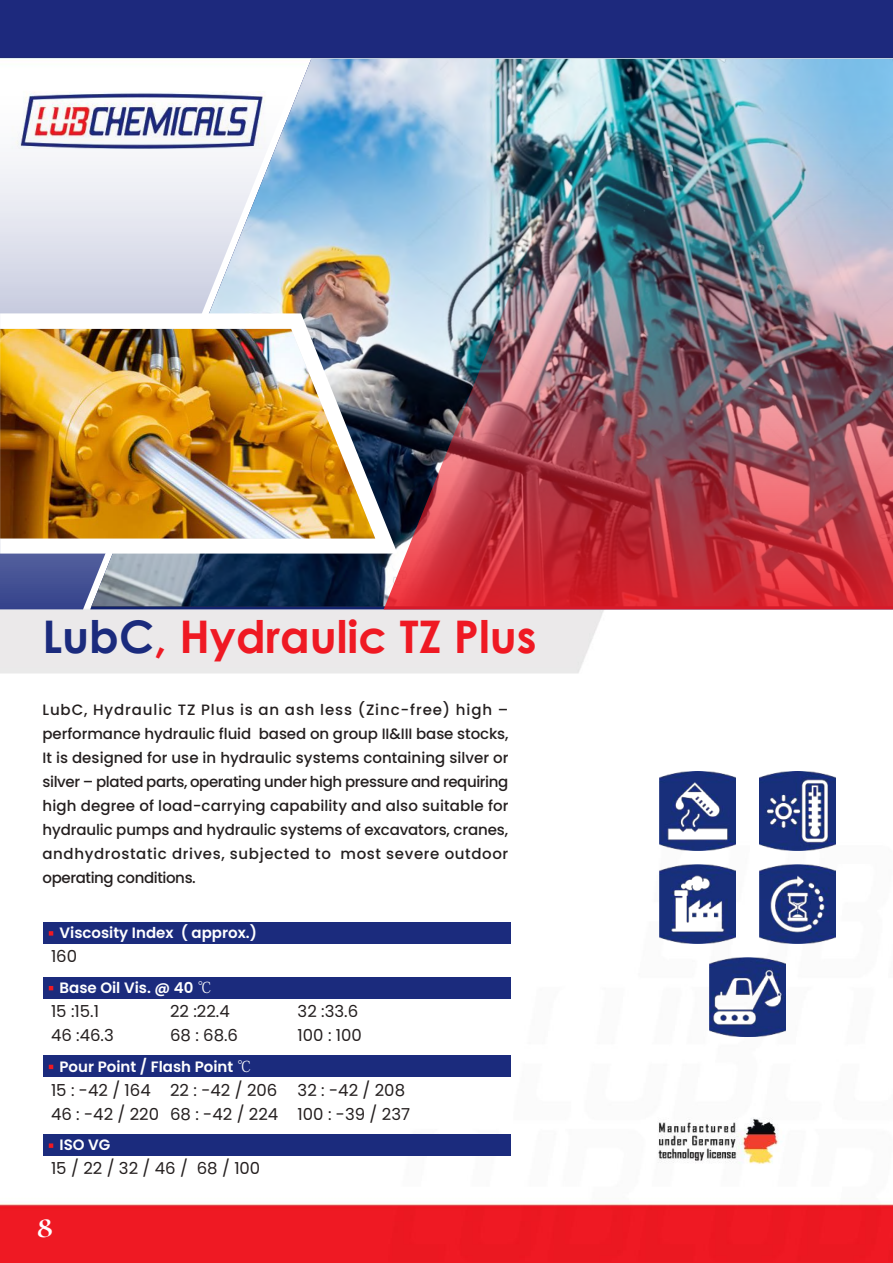
<style>
.page{position:relative;width:893px;height:1263px;background:#fff}
.page>*{position:absolute;margin:0;border:0;box-sizing:border-box;transform-origin:0 0}
.t1{font:700 45px "Century Gothic";color:#ef1923}
.t2{font:27px "Luminari";color:#fff}
.t3{font:16.5px "Poppins";color:#241f1f}
.t4{font:500 15px "Poppins";letter-spacing:.005em;color:#241f1f}
.t5{font:500 15px/24px "Poppins";letter-spacing:.06em;color:#241f1f;text-align:right}
.t6{font:500 15px/24px "Poppins";letter-spacing:.04em;color:#241f1f}
.t7{font:600 15px "Poppins";color:#fff}
.t8{font:500 15px "Poppins";letter-spacing:-.025em;color:#241f1f}
.s1{color:#1b2b7d}
.s2{font-family:"Koz Min Pr 6 N";font-weight:400}
</style>
<div class="page">
<img style="left:0;top:0;width:893px;height:1263px">
<svg style="left:0;top:59px;width:90px;height:550px"></svg>
<img style="left:91px;top:59px;width:293px;height:548px">
<svg style="left:0;top:313px;width:384px;height:241px"></svg>
<img style="left:0;top:329px;width:375px;height:209px">
<img style="left:659px;top:772px;width:76px;height:78px">
<img style="left:759px;top:772px;width:76px;height:78px">
<img style="left:659px;top:865px;width:76px;height:79px">
<img style="left:759px;top:865px;width:76px;height:79px">
<img style="left:709px;top:958px;width:76px;height:79px">
<div style="left:43px;top:922px;width:467px;height:21px;background:#1b2b7d"></div>
<svg style="left:49px;top:931px;width:4px;height:4px"></svg>
<div style="left:43px;top:977px;width:467px;height:21px;background:#1b2b7d"></div>
<svg style="left:49px;top:986px;width:4px;height:4px"></svg>
<div style="left:43px;top:1056px;width:467px;height:21px;background:#1b2b7d"></div>
<svg style="left:49px;top:1065px;width:4px;height:4px"></svg>
<div style="left:43px;top:1134px;width:467px;height:21px;background:#1b2b7d"></div>
<svg style="left:49px;top:1143px;width:4px;height:5px"></svg>
<img style="left:384px;top:59px;width:509px;height:550px">
<h1 class="t1" style="left:43px;top:602px;width:496px"><span class="s1">LubC</span>, Hydraulic TZ Plus</h1>
<p class="t5" style="left:43px;top:698px;width:468px">LubC, Hydraulic TZ Plus is an ash less (Zinc-free) high – based on group &amp;I I III base stocks,</p>
<p class="t4" style="left:43px;top:725px;width:210px">performance hydraulic fluid</p>
<p class="t4" style="left:43px;top:749px;width:468px">It is designed for use in hydraulic systems containing silver or</p>
<p class="t8" style="left:43px;top:773px;width:467px">silver – plated parts, operating under high pressure and requiring</p>
<p class="t4" style="left:43px;top:797px;width:468px">high degree of load-carrying capability and also suitable for</p>
<p class="t4" style="left:43px;top:821px;width:467px">hydraulic pumps and hydraulic systems of excavators, cranes,</p>
<p class="t6" style="left:341px;top:842px;width:169px">most severe outdoor</p>
<p class="t6" style="left:43px;top:842px;width:290px">andhydrostatic drives, subjected to operating conditions.</p>
<p class="t7" style="left:181px;top:924px;width:78px">( approx (.</p>
<p class="t7" style="left:60px;top:924px;width:116px">Viscosity Index</p>
<p class="t3" style="left:51px;top:947px;width:28px">160</p>
<p class="t7" style="left:60px;top:979px;width:154px">Base Oil Vis @. 40 <span class="s2">°C</span></p>
<p class="t3" style="left:51px;top:1001px;width:49px">15 :15.1</p>
<p class="t3" style="left:170px;top:1001px;width:61px">22 :22.4</p>
<p class="t3" style="left:298px;top:1001px;width:62px">32 :33.6</p>
<p class="t3" style="left:51px;top:1025px;width:64px">46 :46.3</p>
<p class="t7" style="left:60px;top:1057px;width:194px">Pour Point / Flash Point <span class="s2">°C</span></p>
<p class="t3" style="left:170px;top:1025px;width:70px">68 : 68.6</p>
<p class="t3" style="left:298px;top:1025px;width:66px">100 : 100</p>
<p class="t3" style="left:51px;top:1080px;width:101px">15 : -42 / 164</p>
<p class="t3" style="left:170px;top:1080px;width:109px">22 : -42 / 206</p>
<p class="t3" style="left:298px;top:1080px;width:109px">32 : -42 / 208</p>
<p class="t3" style="left:51px;top:1104px;width:110px">46 : -42 / 220</p>
<p class="t7" style="left:60px;top:1136px;width:52px">ISO VG</p>
<p class="t3" style="left:170px;top:1104px;width:110px">68 : -42 / 224</p>
<p class="t3" style="left:298px;top:1104px;width:114px">100 : -39 / 237</p>
<p class="t3" style="left:51px;top:1159px;width:138px">15/22/32/46/</p>
<p class="t3" style="left:197px;top:1159px;width:65px">68 / 100</p>
<h2 class="t2" style="left:38px;top:1204px;width:17px">8</h2>
</div>
